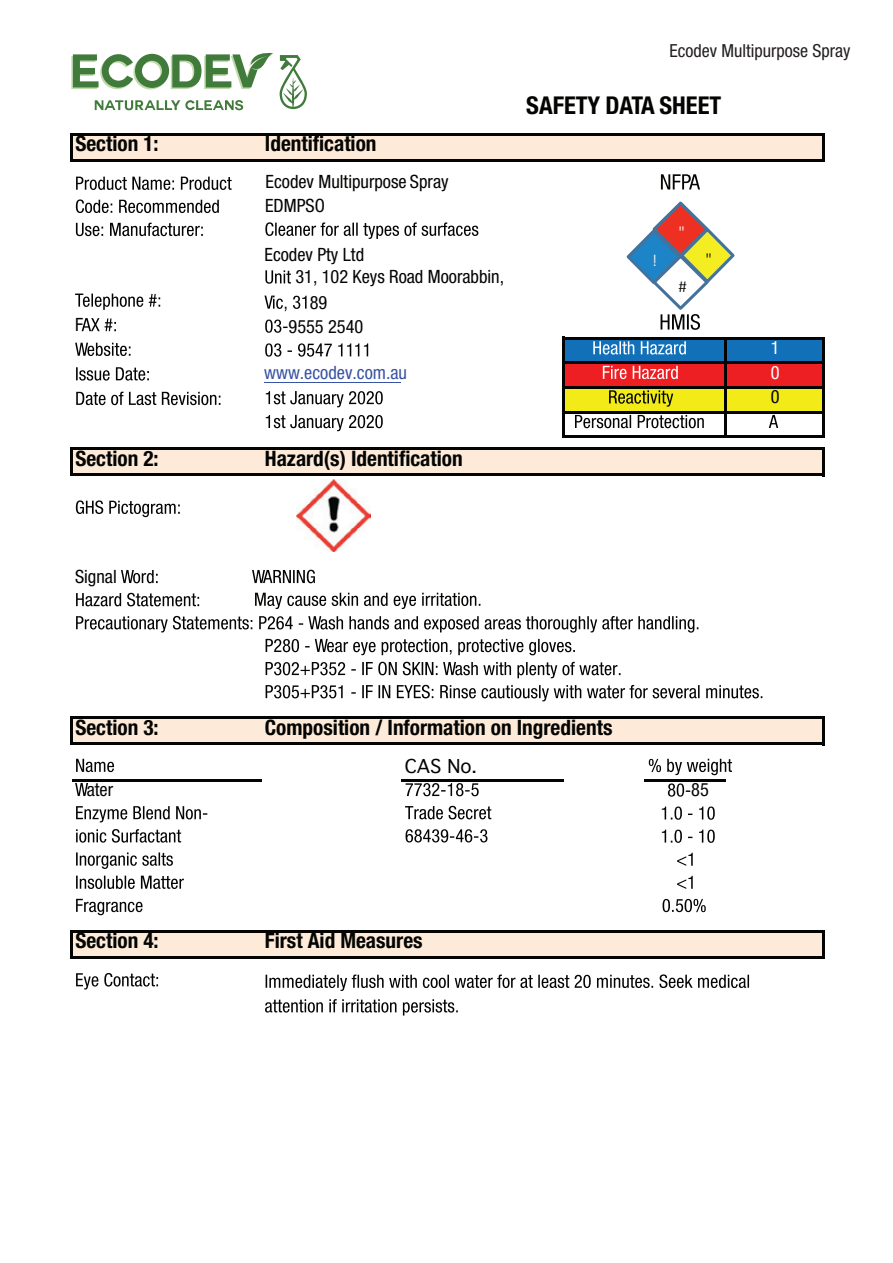
<style>
.page{position:relative;width:893px;height:1263px;background:#fff}
.page>*{position:absolute;margin:0;border:0;box-sizing:border-box;transform-origin:0 0}
.t1{font:24.6px "Helvetica Neue LT 77 Bd Cn";color:#040503}
.t2{font:21.3px "Helvetica Neue LT 77 Bd Cn";color:#040503}
.t3{font:18.3px/23.9px "Helvetica Neue LT 57 Cn";color:#040503}
.t4{font:18.3px "Helvetica Neue LT 57 Cn";color:#3853a3}
.t5{font:18.3px "Geneva";color:#040503}
.t6{font:18.3px/24.6px "Helvetica Neue LT 57 Cn";color:#fff}
.t7{font:condensed 18px "Helvetica Neue";color:#231f20}
.t8{font:300 16.8px "Calibri";color:#fff}
.t9{font:300 16.8px "Calibri";color:#040503}
</style>
<div class="page">
<div style="left:72px;top:134px;width:752px;height:27px;background:#fdead9"></div>
<div style="left:564px;top:338px;width:260px;height:25px;background:#1270b9"></div>
<div style="left:564px;top:363px;width:260px;height:25px;background:#ee1f23"></div>
<div style="left:564px;top:387px;width:260px;height:25px;background:#f2eb17"></div>
<div style="left:72px;top:449px;width:752px;height:26px;background:#fdead9"></div>
<div style="left:72px;top:718px;width:752px;height:26px;background:#fdead9"></div>
<div style="left:72px;top:931px;width:752px;height:26px;background:#fdead9"></div>
<svg style="left:661px;top:174px;width:39px;height:15px"></svg>
<svg style="left:76px;top:177px;width:156px;height:13px"></svg>
<svg style="left:76px;top:199px;width:143px;height:14px"></svg>
<svg style="left:76px;top:223px;width:127px;height:13px"></svg>
<svg style="left:75px;top:294px;width:85px;height:16px"></svg>
<svg style="left:82px;top:318px;width:34px;height:13px"></svg>
<svg style="left:75px;top:343px;width:56px;height:13px"></svg>
<svg style="left:76px;top:367px;width:73px;height:14px"></svg>
<svg style="left:76px;top:392px;width:144px;height:13px"></svg>
<svg style="left:769px;top:415px;width:9px;height:13px"></svg>
<svg style="left:76px;top:500px;width:104px;height:17px"></svg>
<svg style="left:76px;top:759px;width:38px;height:13px"></svg>
<svg style="left:649px;top:759px;width:83px;height:16px"></svg>
<svg style="left:668px;top:783px;width:22px;height:14px"></svg>
<svg style="left:662px;top:806px;width:53px;height:14px"></svg>
<svg style="left:662px;top:830px;width:53px;height:13px"></svg>
<svg style="left:677px;top:853px;width:16px;height:13px"></svg>
<svg style="left:677px;top:876px;width:16px;height:13px"></svg>
<svg style="left:663px;top:899px;width:43px;height:13px"></svg>
<svg style="left:76px;top:973px;width:82px;height:16px"></svg>
<svg style="left:75px;top:783px;width:13px;height:13px"></svg>
<svg style="left:76px;top:806px;width:131px;height:16px"></svg>
<svg style="left:76px;top:829px;width:105px;height:14px"></svg>
<svg style="left:76px;top:852px;width:97px;height:17px"></svg>
<svg style="left:76px;top:876px;width:108px;height:13px"></svg>
<svg style="left:76px;top:899px;width:66px;height:16px"></svg>
<svg style="left:406px;top:783px;width:73px;height:13px"></svg>
<svg style="left:405px;top:806px;width:86px;height:13px"></svg>
<svg style="left:406px;top:829px;width:81px;height:13px"></svg>
<svg style="left:121px;top:570px;width:37px;height:13px"></svg>
<svg style="left:252px;top:570px;width:63px;height:13px"></svg>
<svg style="left:76px;top:593px;width:123px;height:13px"></svg>
<svg style="left:255px;top:593px;width:225px;height:16px"></svg>
<svg style="left:76px;top:616px;width:622px;height:17px"></svg>
<svg style="left:266px;top:639px;width:309px;height:16px"></svg>
<svg style="left:266px;top:662px;width:355px;height:16px"></svg>
<svg style="left:266px;top:685px;width:496px;height:16px"></svg>
<svg style="left:575px;top:415px;width:129px;height:13px"></svg>
<svg style="left:266px;top:974px;width:483px;height:17px"></svg>
<svg style="left:265px;top:999px;width:193px;height:16px"></svg>
<svg style="left:593px;top:341px;width:93px;height:14px"></svg>
<svg style="left:603px;top:366px;width:75px;height:13px"></svg>
<svg style="left:609px;top:390px;width:64px;height:17px"></svg>
<svg style="left:265px;top:222px;width:213px;height:17px"></svg>
<svg style="left:265px;top:270px;width:26px;height:14px"></svg>
<svg style="left:264px;top:296px;width:43px;height:15px"></svg>
<svg style="left:265px;top:320px;width:23px;height:13px"></svg>
<svg style="left:265px;top:343px;width:103px;height:14px"></svg>
<svg style="left:266px;top:391px;width:117px;height:16px"></svg>
<svg style="left:266px;top:415px;width:117px;height:16px"></svg>
<hr style="left:822px;top:136px;width:3px;height:26px;background:#040503">
<hr style="left:70px;top:133px;width:3px;height:29px;background:#040503">
<hr style="left:822px;top:340px;width:3px;height:98px;background:#040503">
<hr style="left:70px;top:447px;width:3px;height:29px;background:#040503">
<hr style="left:822px;top:450px;width:3px;height:26px;background:#040503">
<hr style="left:72px;top:779px;width:190px;height:3px;background:#040503">
<hr style="left:402px;top:779px;width:162px;height:3px;background:#040503">
<hr style="left:70px;top:716px;width:3px;height:29px;background:#040503">
<hr style="left:822px;top:719px;width:3px;height:26px;background:#040503">
<hr style="left:70px;top:930px;width:3px;height:29px;background:#040503">
<hr style="left:822px;top:932px;width:3px;height:27px;background:#040503">
<hr style="left:562px;top:337px;width:3px;height:101px;background:#040503">
<hr style="left:724px;top:340px;width:3px;height:98px;background:#040503">
<hr style="left:73px;top:133px;width:752px;height:3px;background:#040503">
<hr style="left:73px;top:159px;width:752px;height:3px;background:#040503">
<hr style="left:565px;top:337px;width:260px;height:3px;background:#040503">
<hr style="left:565px;top:361px;width:260px;height:3px;background:#040503">
<hr style="left:565px;top:386px;width:260px;height:3px;background:#040503">
<hr style="left:565px;top:411px;width:260px;height:2px;background:#040503">
<hr style="left:565px;top:435px;width:260px;height:3px;background:#040503">
<hr style="left:73px;top:447px;width:752px;height:3px;background:#040503">
<hr style="left:73px;top:473px;width:752px;height:3px;background:#040503">
<hr style="left:73px;top:716px;width:752px;height:3px;background:#040503">
<hr style="left:73px;top:742px;width:752px;height:3px;background:#040503">
<hr style="left:645px;top:779px;width:81px;height:3px;background:#040503">
<hr style="left:73px;top:930px;width:752px;height:2px;background:#040503">
<hr style="left:73px;top:956px;width:752px;height:3px;background:#040503">
<svg style="left:626px;top:201px;width:109px;height:129px"></svg>
<img style="left:296px;top:480px;width:74px;height:71px">
<hr style="left:265px;top:382px;width:136px;height:1px;background:#3853a3">
<svg style="left:95px;top:100px;width:148px;height:10px"></svg>
<svg style="left:71px;top:52px;width:202px;height:37px"></svg>
<svg style="left:280px;top:55px;width:27px;height:54px"></svg>
<p class="t7" style="left:670px;top:40px;width:182px">Ecodev Multipurpose Spray</p>
<p class="t2" style="left:75px;top:131px;width:85px">Section 1:</p>
<p class="t2" style="left:265px;top:131px;width:113px">Identification</p>
<p class="t3" style="left:75px;top:313px;width:10px">F</p>
<p class="t3" style="left:265px;top:169px;width:185px">Ecodev Multipurpose Spray<br>EDMPSO</p>
<p class="t3" style="left:295px;top:243px;width:210px;line-height:22.5px;text-indent:-31px">Ecodev Pty Ltd<br>31, 102 Keys Road Moorabbin,</p>
<p class="t3" style="left:289px;top:290px;width:76px;text-indent:21px">89<br>9555 2540</p>
<p class="t4" style="left:264px;top:362px;width:144px">www.ecodev.com.au</p>
<p class="t1" style="left:526px;top:91px;width:197px">SAFETY DATA SHEET</p>
<p class="t8" style="left:678px;top:222px;width:8px">"</p>
<p class="t8" style="left:652px;top:250px;width:7px">!</p>
<p class="t9" style="left:705px;top:249px;width:8px">"</p>
<p class="t9" style="left:678px;top:276px;width:10px">#</p>
<p class="t2" style="left:75px;top:446px;width:85px">Section 2:</p>
<p class="t2" style="left:265px;top:446px;width:199px">Hazard(s) Identification</p>
<p class="t3" style="left:75px;top:564px;width:43px">Signal</p>
<p class="t6" style="left:771px;top:335px;width:10px">1<br>0</p>
<p class="t3" style="left:771px;top:385px;width:10px">0</p>
<p class="t2" style="left:75px;top:715px;width:85px">Section 3:</p>
<p class="t2" style="left:265px;top:715px;width:349px">Composition / Information on Ingredients</p>
<p class="t3" style="left:87px;top:777px;width:28px">ater</p>
<p class="t5" style="left:405px;top:756px;width:74px">CAS No.</p>
<p class="t3" style="left:691px;top:778px;width:19px">85</p>
<p class="t2" style="left:75px;top:928px;width:85px">Section 4:</p>
<p class="t2" style="left:265px;top:928px;width:159px">First Aid Measures</p>
</div>
